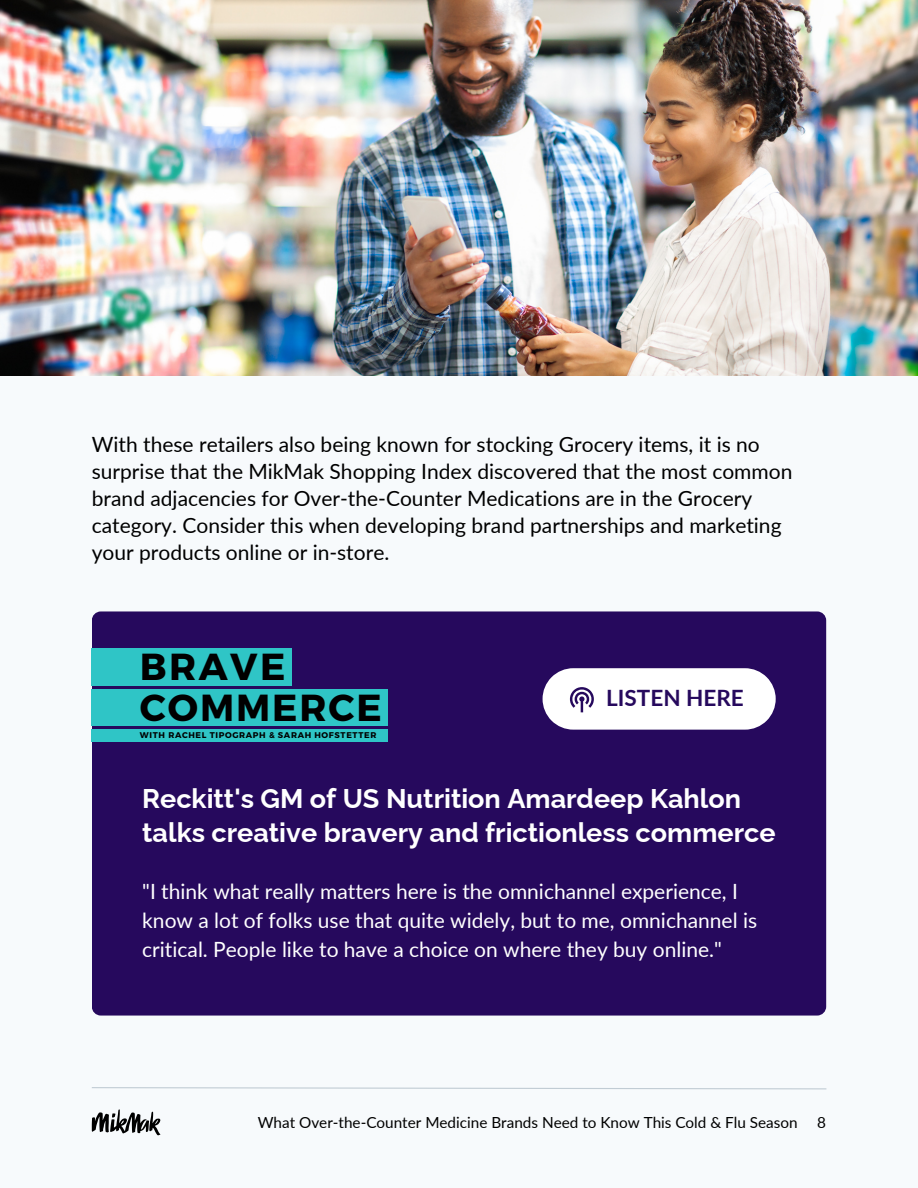
<style>
.page{position:relative;width:918px;height:1188px;background:#f7fafc}
.page>*{position:absolute;margin:0;border:0;box-sizing:border-box;transform-origin:0 0}
.t1{font:700 37.65px "Montserrat";letter-spacing:.05em;color:#000}
.t2{font:700 27px/33.8px "Raleway";color:#fff}
.t3{font:700 22.5px "Lato";color:#26095d}
.t4{font:21px/27px "Lato";color:#000}
.t5{font:21px/29.2px "Lato";color:#fff}
.t6{font:15.3px "Lato";color:#000}
.t7{font:700 8.25px "Montserrat";letter-spacing:.08em;color:#000}
</style>
<div class="page">
<svg style="left:92px;top:1109px;width:68px;height:26px"></svg>
<svg style="left:92px;top:1087px;width:735px;height:3px"></svg>
<div style="left:92px;top:611px;width:734px;height:405px;background:#26095d;border-radius:9px"></div>
<div style="left:92px;top:648px;width:200px;height:38px;background:#2fc5c6"></div>
<div style="left:92px;top:689px;width:296px;height:37px;background:#2fc5c6"></div>
<div style="left:92px;top:729px;width:296px;height:12px;background:#2fc5c6"></div>
<svg style="left:543px;top:668px;width:233px;height:62px;background:#edeaf1"></svg>
<img style="left:0;top:0;width:918px;height:375px">
<p class="t4" style="left:92px;top:430px;width:702px">With these retailers also being known for stocking Grocery items, it is no surprise that the MikMak Shopping Index discovered that the most common brand adjacencies for Over-the-Counter Medications are in the Grocery category. Consider this when developing brand partnerships and marketing your products online or in-store.</p>
<p class="t1" style="left:140px;top:642px;width:147px">BRAVE</p>
<p class="t1" style="left:140px;top:684px;width:243px">COMMERCE</p>
<p class="t7" style="left:140px;top:729px;width:238px">WITH RACHEL TIPOGRAPH &amp; SARAH HOFSTETTER</p>
<p class="t3" style="left:606px;top:684px;width:139px">LISTEN HERE</p>
<p class="t2" style="left:142px;top:781px;width:635px">Reckitt's GM of US Nutrition Amardeep Kahlon talks creative bravery and frictionless commerce</p>
<p class="t5" style="left:142px;top:876px;width:616px">"I think what really matters here is the omnichannel experience, I know a lot of folks use that quite widely, but to me, omnichannel is critical. People like to have a choice on where they buy online."</p>
<p class="t6" style="left:258px;top:1112px;width:541px">What Over-the-Counter Medicine Brands Need to Know This Cold &amp; Flu Season</p>
<p class="t6" style="left:817px;top:1112px;width:10px">8</p>
</div>
